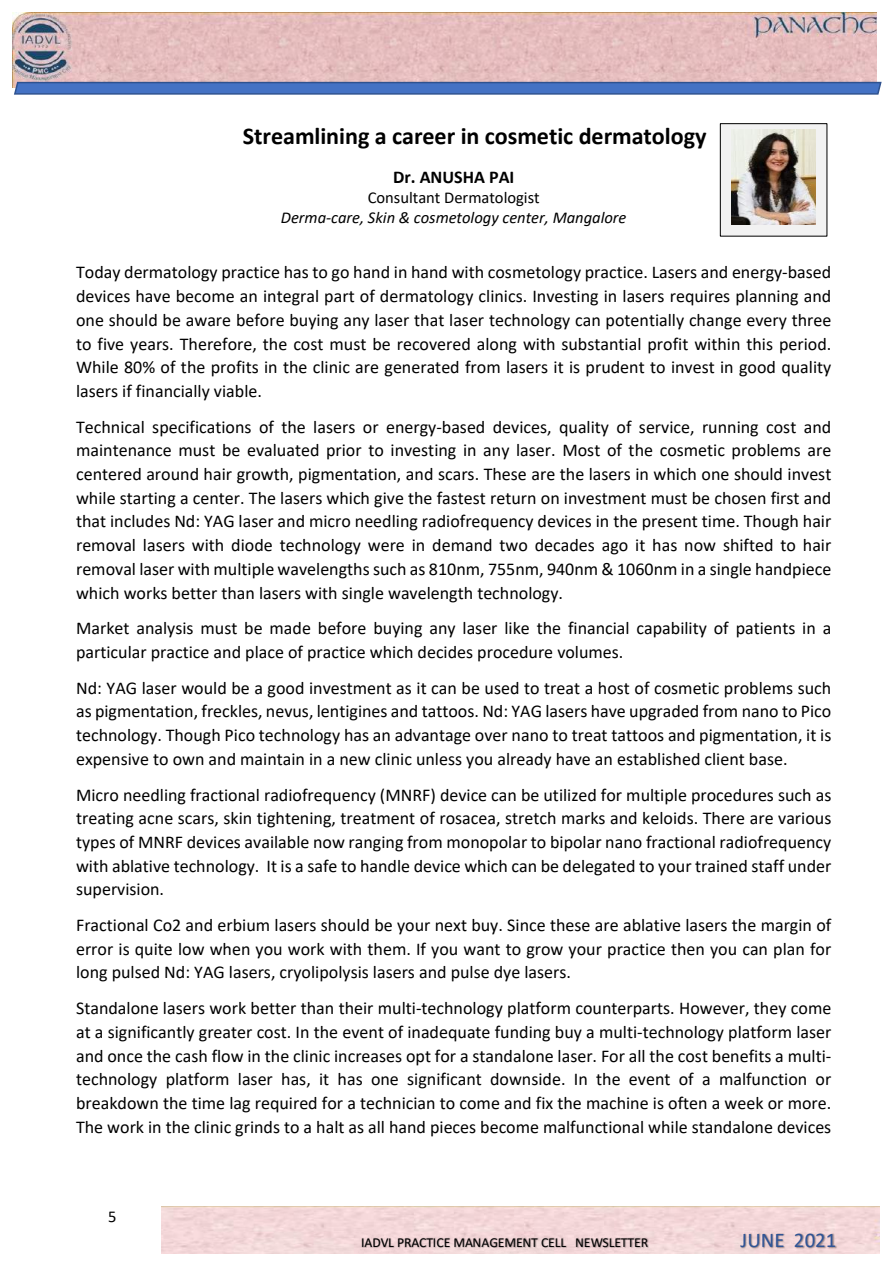
<style>
.page{position:relative;width:893px;height:1263px;background:#fff}
.page>*{position:absolute;margin:0;border:0;box-sizing:border-box;transform-origin:0 0}
.t1{font:700 24.15px "Calibri";color:#000}
.t2{font:20.85px "Calibri";letter-spacing:.01em;color:#2f5496}
.t3{font:18px/23.7px "Calibri";color:#000;text-align:justify}
.t4{font:700 18px "Calibri";color:#000}
.t5{font:italic 16.5px "Calibri";color:#000}
.t6{font:16.5px "Calibri";color:#000}
.t7{font:13.65px "Calibri";letter-spacing:-.015em;color:#000}
</style>
<div class="page">
<img style="left:12px;top:12px;width:864px;height:75px">
<svg style="left:13px;top:81px;width:869px;height:14px;background:#4e73b9"></svg>
<img style="left:351px;top:1228px;width:356px;height:26px">
<img style="left:707px;top:1226px;width:157px;height:28px">
<div style="left:720px;top:124px;width:106px;height:112px;background:#f2f2f2"></div>
<div style="left:720px;top:123px;width:107px;height:114px;border:1px solid #000"></div>
<img style="left:731px;top:130px;width:84px;height:94px">
<h1 class="t1" style="left:243px;top:121px;width:465px">Streamlining a career in cosmetic dermatology</h1>
<p class="t4" style="left:393px;top:165px;width:123px">Dr. ANUSHA PAI</p>
<p class="t6" style="left:368px;top:187px;width:173px">Consultant Dermatologist</p>
<p class="t5" style="left:281px;top:207px;width:347px">Derma-care, Skin &amp; cosmetology center, Mangalore</p>
<p class="t3" style="left:76px;top:260px;width:756px">Today dermatology practice has to go hand in hand with cosmetology practice. Lasers and energy-based devices have become an integral part of dermatology clinics. Investing in lasers requires planning and one should be aware before buying any laser that laser technology can potentially change every three to five years. Therefore, the cost must be recovered along with substantial profit within this period.<br>While 80% of the profits in the clinic are generated from lasers it is prudent to invest in good quality lasers if financially viable.</p>
<p class="t3" style="left:76px;top:415px;width:756px">Technical specifications of the lasers or energy-based devices, quality of service, running cost and maintenance must be evaluated prior to investing in any laser. Most of the cosmetic problems are centered around hair growth, pigmentation, and scars. These are the lasers in which one should invest while starting a center. The lasers which give the fastest return on investment must be chosen first and that includes Nd: YAG laser and micro needling radiofrequency devices in the present time. Though hair removal lasers with diode technology were in demand two decades ago it has now shifted to hair removal laser with multiple wavelengths such as 810nm, 755nm, 940nm &amp; 1060nm in a single handpiece which works better than lasers with single wavelength technology.</p>
<p class="t3" style="left:76px;top:616px;width:756px">Market analysis must be made before buying any laser like the financial capability of patients in a particular practice and place of practice which decides procedure volumes.</p>
<p class="t3" style="left:76px;top:676px;width:756px">Nd: YAG laser would be a good investment as it can be used to treat a host of cosmetic problems such as pigmentation, freckles, nevus, lentigines and tattoos. Nd: YAG lasers have upgraded from nano to Pico technology. Though Pico technology has an advantage over nano to treat tattoos and pigmentation, it is expensive to own and maintain in a new clinic unless you already have an established client base.</p>
<p class="t3" style="left:76px;top:783px;width:756px">Micro needling fractional radiofrequency (MNRF) device can be utilized for multiple procedures such as treating acne scars, skin tightening, treatment of rosacea, stretch marks and keloids. There are various types of MNRF devices available now ranging from monopolar to bipolar nano fractional radiofrequency with ablative technology. It is a safe to handle device which can be delegated to your trained staff under supervision.</p>
<p class="t3" style="left:76px;top:913px;width:756px">Fractional Co2 and erbium lasers should be your next buy. Since these are ablative lasers the margin of error is quite low when you work with them. If you want to grow your practice then you can plan for long pulsed Nd: YAG lasers, cryolipolysis lasers and pulse dye lasers.</p>
<p class="t3" style="left:76px;top:996px;width:756px">Standalone lasers work better than their multi-technology platform counterparts. However, they come at a significantly greater cost. In the event of inadequate funding buy a multi-technology platform laser and once the cash flow in the clinic increases opt for a standalone laser. For all the cost benefits a multi&shy;technology platform laser has, it has one significant downside. In the event of a malfunction or breakdown the time lag required for a technician to come and fix the machine is often a week or more.<br>The work in the clinic grinds to a halt as all hand pieces become malfunctional while standalone devices</p>
<p class="t6" style="left:108px;top:1206px;width:10px">5</p>
<p class="t7" style="left:361px;top:1234px;width:288px">IADVL PRACTICE MANAGEMENT CELL NEWSLETTER</p>
<p class="t2" style="left:740px;top:1227px;width:97px">JUNE 2021</p>
</div>
